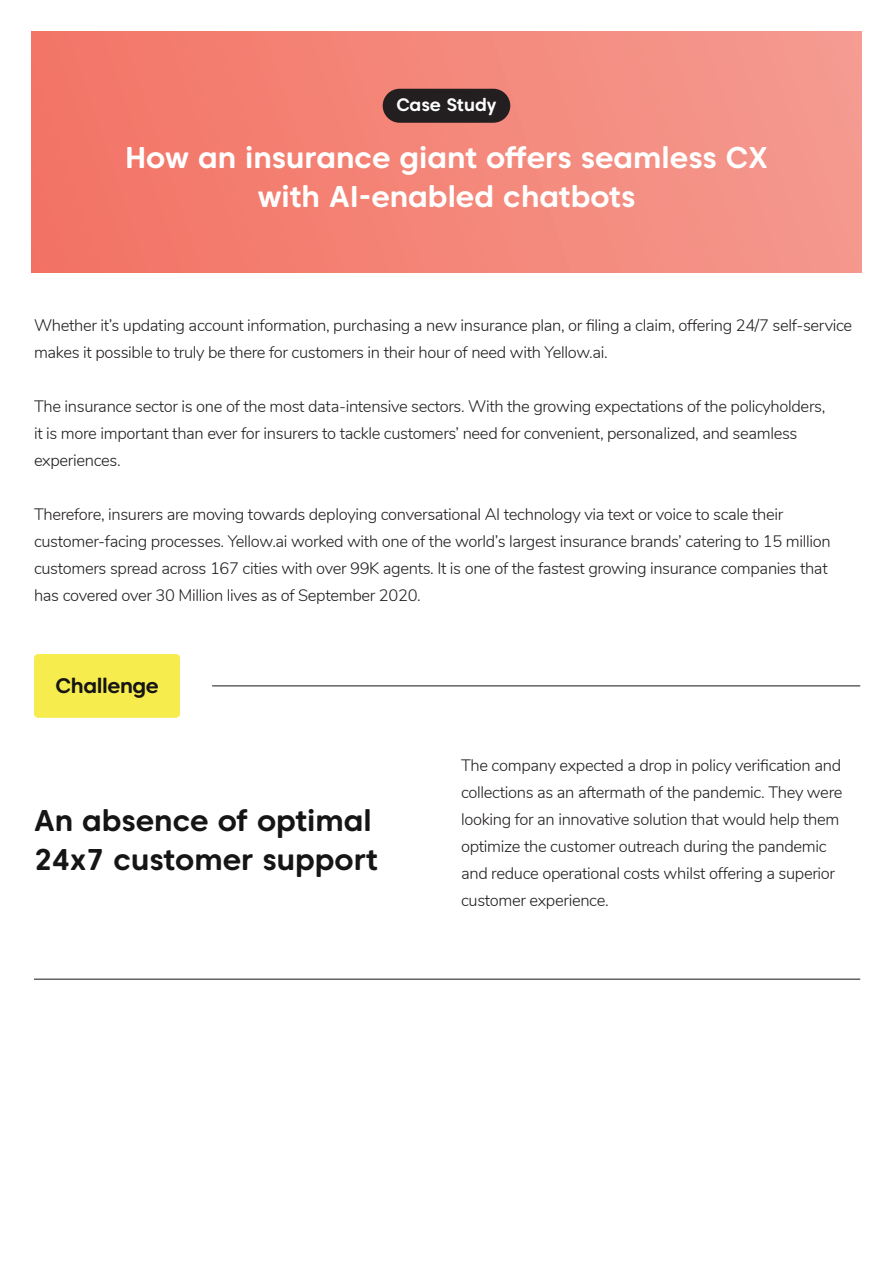
<style>
.page{position:relative;width:893px;height:1263px;background:#fff}
.page>*{position:absolute;margin:0;border:0;box-sizing:border-box;transform-origin:0 0}
.t1{font:700 30px/39px "Caros Soft";color:#fff;text-align:center}
.t2{font:700 30px/39px "Caros Soft";color:#161515}
.t3{font:700 21px "Caros Soft";letter-spacing:-.02em;color:#161515}
.t4{font:700 18px "Caros Soft";color:#fff}
.t5{font:300 16.5px/27px "Nunito";letter-spacing:-.02em;color:#231f20}
</style>
<div class="page">
<div style="left:32px;top:32px;width:829px;height:240px;background:linear-gradient(to right,#f37465,#f59a8f)"></div>
<div style="left:383px;top:89px;width:127px;height:34px;background:#231f20;border-radius:17px"></div>
<div style="left:34px;top:654px;width:146px;height:64px;background:#f7ec4d;border-radius:4px"></div>
<hr style="left:212px;top:686px;width:648px;height:1px;background:#161515">
<hr style="left:34px;top:979px;width:826px;height:1px;background:#161515">
<p class="t4" style="left:396px;top:93px;width:102px">Case Study</p>
<h1 class="t1" style="left:125px;top:138px;width:644px">How an insurance giant offers seamless CX with AI-enabled chatbots</h1>
<p class="t5" style="left:34px;top:311px;width:820px">Whether it’s updating account information, purchasing a new insurance plan, or filing a claim, offering 24/7 self-service makes it possible to truly be there for customers in their hour of need with Yellow.ai.</p>
<p class="t5" style="left:34px;top:392px;width:793px">The insurance sector is one of the most data-intensive sectors. With the growing expectations of the policyholders, it is more important than ever for insurers to tackle customers’ need for convenient, personalized, and seamless experiences.</p>
<p class="t5" style="left:34px;top:500px;width:798px">Therefore, insurers are moving towards deploying conversational AI technology via text or voice to scale their customer-facing processes. Yellow.ai worked with one of the world’s largest insurance brands’ catering to 15 million customers spread across 167 cities with over 99K agents. It is one of the fastest growing insurance companies that has covered over 30 Million lives as of September 2020.</p>
<p class="t3" style="left:55px;top:672px;width:105px">Challenge</p>
<h1 class="t2" style="left:34px;top:800px;width:345px">An absence of optimal<br>24x7 customer support</h1>
<p class="t5" style="left:461px;top:751px;width:383px">The company expected a drop in policy verification and collections as an aftermath of the pandemic. They were looking for an innovative solution that would help them optimize the customer outreach during the pandemic and reduce operational costs whilst offering a superior customer experience.</p>
</div>
